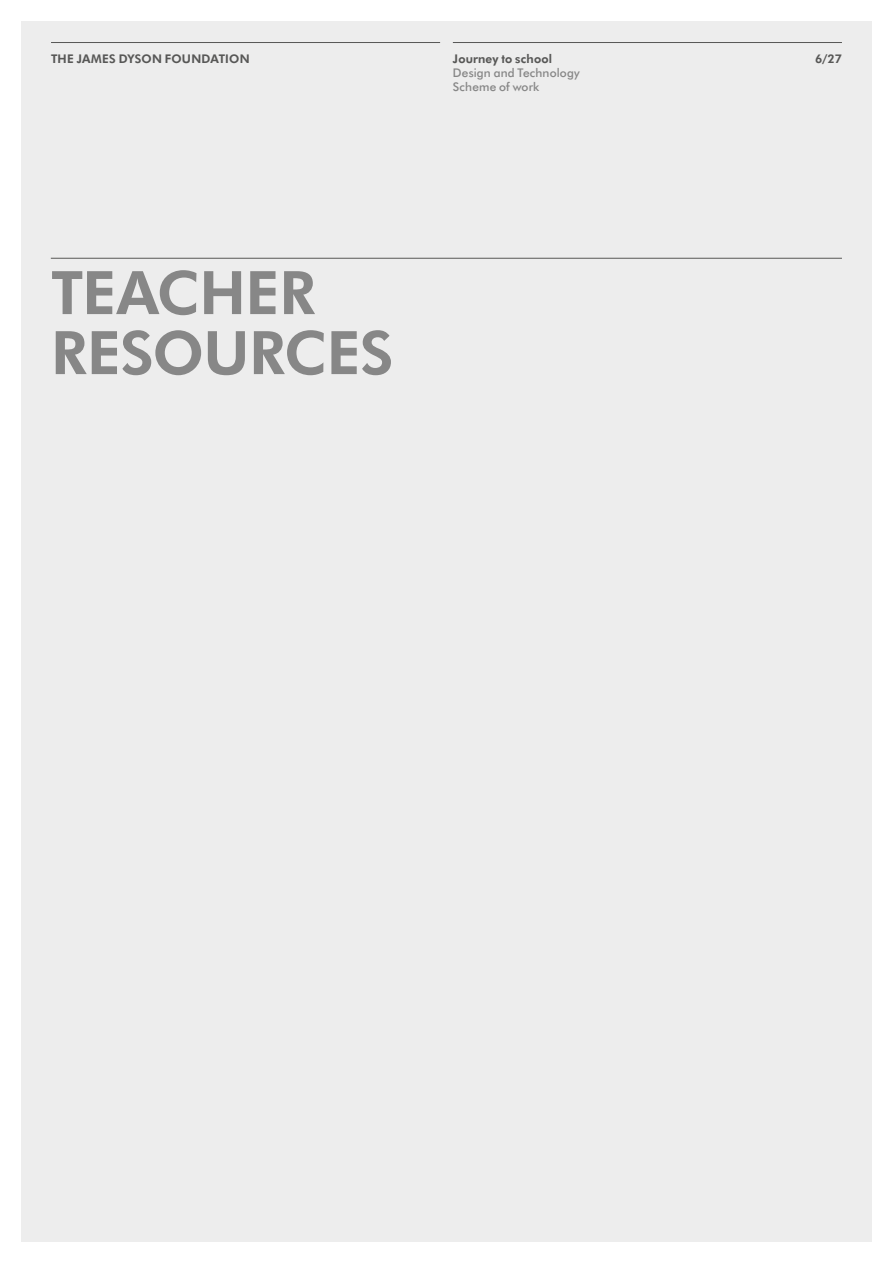
<style>
.page{position:relative;width:893px;height:1263px;background:#fff}
.page>*{position:absolute;margin:0;border:0;box-sizing:border-box;transform-origin:0 0}
.t1{font:800 60px/60px "Futura B Tfor Dyson";color:#878787}
.t2{font:800 12px "Futura B Tfor Dyson";letter-spacing:.015em;color:#575756}
.t3{font:500 12px/14px "Futura B Tfor Dyson";letter-spacing:.015em;color:#878787}
</style>
<div class="page">
<div style="left:21px;top:21px;width:851px;height:1221px;background:#ededed"></div>
<hr style="left:51px;top:42px;width:389px;height:1px;background:#575756">
<hr style="left:453px;top:42px;width:389px;height:1px;background:#575756">
<hr style="left:51px;top:258px;width:791px;height:1px;background:#575756">
<p class="t2" style="left:453px;top:50px;width:101px">Journey to school</p>
<p class="t3" style="left:453px;top:65px;width:128px">Design and Technology<br>Scheme of work</p>
<p class="t2" style="left:51px;top:50px;width:200px">THE JAMES DYSON FOUNDATION</p>
<p class="t2" style="left:815px;top:50px;width:28px">6/27</p>
<h1 class="t1" style="left:51px;top:260px;width:344px">TEACHER<br>RESOURCES</h1>
</div>
